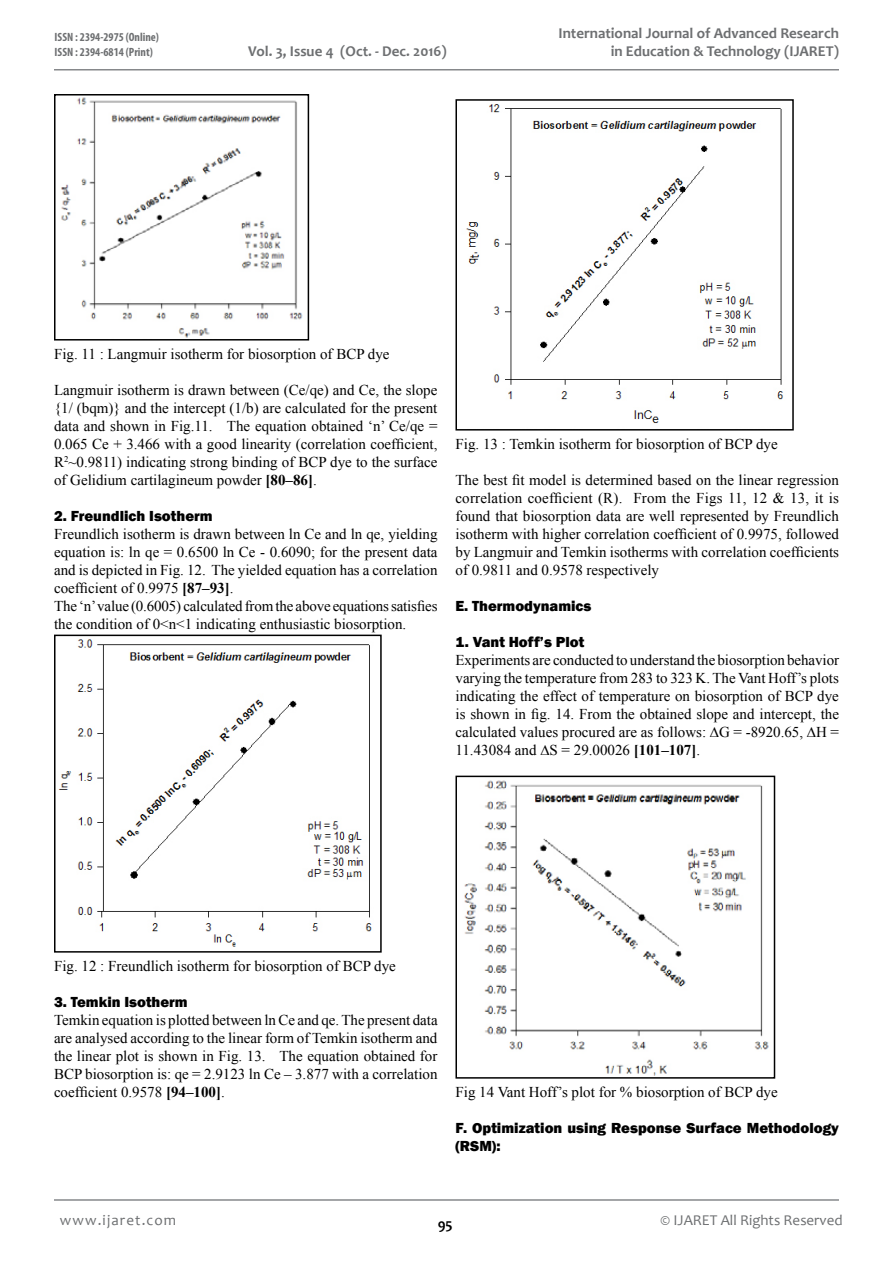
<style>
.page{position:relative;width:893px;height:1263px;background:#fff}
.page>*{position:absolute;margin:0;border:0;box-sizing:border-box;transform-origin:0 0}
.t1{font:15px/18px "Times New Roman";color:#000;text-align:justify}
.t2{font:800 15px/18px "Franklin Gothic";color:#000}
.t3{font:700 15px/18px "Candara";color:#6d6f71;text-align:right}
.t4{font:15px "Candara";color:#6d6f71}
.t5{font:15px "Candara";letter-spacing:.075em;color:#6d6f71}
.t6{font:700 15px "Candara";color:#000}
.t7{font:700 condensed 12px/14.4px "Myriad Pro";color:#6d6f71}
.s1{font-weight:700}
</style>
<div class="page">
<hr style="left:54px;top:69px;width:785px;height:2px;background:#86888b">
<hr style="left:54px;top:1199px;width:785px;height:2px;background:#86888b">
<img style="left:61px;top:97px;width:242px;height:240px">
<div style="left:54px;top:94px;width:255px;height:246px;border:2px solid #000"></div>
<img style="left:58px;top:639px;width:314px;height:308px">
<div style="left:54px;top:635px;width:328px;height:318px;border:2px solid #000"></div>
<img style="left:466px;top:104px;width:317px;height:319px">
<div style="left:455px;top:99px;width:339px;height:331px;border:2px solid #000"></div>
<img style="left:464px;top:780px;width:305px;height:296px">
<div style="left:455px;top:776px;width:320px;height:303px;border:2px solid #000"></div>
<p class="t7" style="left:55px;top:30px;width:106px">ISSN : 2394-2975 (Online)<br>ISSN : 2394-6814 (Print)</p>
<p class="t3" style="left:248px;top:42px;width:200px">Vol. 3, Issue 4 (Oct. - Dec. 2016)</p>
<p class="t3" style="left:558px;top:24px;width:282px">International Journal of Advanced Research in Education &amp; Technology (IJARET)</p>
<p class="t1" style="left:54px;top:344px;width:337px">Fig. 11 : Langmuir isotherm for biosorption of BCP dye</p>
<p class="t1" style="left:54px;top:380px;width:385px">Langmuir isotherm is drawn between (Ce/qe) and Ce, the slope {1/ (bqm)} and the intercept (1/b) are calculated for the present data and shown in Fig.11. The equation obtained ‘n’ Ce/qe = 0.065 Ce + 3.466 with a good linearity (correlation coefficient, R<sup>2</sup>~0.9811) indicating strong binding of BCP dye to the surface of Gelidium cartilagineum powder <span class="s1">[80–86]</span>.</p>
<p class="t2" style="left:54px;top:506px;width:160px">2. Freundlich Isotherm</p>
<p class="t1" style="left:54px;top:524px;width:385px;text-align:left">Freundlich isotherm is drawn between ln Ce and ln qe, yielding equation is: ln qe = 0.6500 ln Ce - 0.6090; for the present data and is depicted in Fig. 12. The yielded equation has a correlation coefficient of 0.9975 <span class="s1">[87–93]</span>.<br>The ‘n’ value (0.6005) calculated from the above equations satisfies the condition of 0&lt;n&lt;1 indicating enthusiastic biosorption.</p>
<p class="t1" style="left:455px;top:434px;width:324px">Fig. 13 : Temkin isotherm for biosorption of BCP dye</p>
<p class="t1" style="left:455px;top:470px;width:385px">The best fit model is determined based on the linear regression correlation coefficient (R). From the Figs 11, 12 &amp; 13, it is found that biosorption data are well represented by Freundlich isotherm with higher correlation coefficient of 0.9975, followed by Langmuir and Temkin isotherms with correlation coefficients of 0.9811 and 0.9578 respectively</p>
<p class="t2" style="left:455px;top:596px;width:137px">E. Thermodynamics</p>
<p class="t2" style="left:455px;top:632px;width:130px">1. Vant Hoff’s Plot</p>
<p class="t1" style="left:455px;top:650px;width:385px">Experiments are conducted to understand the biosorption behavior varying the temperature from 283 to 323 K. The Vant Hoff’s plots indicating the effect of temperature on biosorption of BCP dye is shown in fig. 14. From the obtained slope and intercept, the calculated values procured are as follows: ∆G = -8920.65, ∆H = 11.43084 and ∆S = 29.00026 <span class="s1">[101–107]</span>.</p>
<p class="t1" style="left:54px;top:956px;width:343px">Fig. 12 : Freundlich isotherm for biosorption of BCP dye</p>
<p class="t2" style="left:54px;top:992px;width:135px">3. Temkin Isotherm</p>
<p class="t1" style="left:54px;top:1010px;width:385px">Temkin equation is plotted between ln Ce and qe. The present data are analysed according to the linear form of Temkin isotherm and the linear plot is shown in Fig. 13. The equation obtained for BCP biosorption is: qe = 2.9123 ln Ce – 3.877 with a correlation coefficient 0.9578 <span class="s1">[94–100]</span>.</p>
<p class="t1" style="left:455px;top:1082px;width:324px">Fig 14 Vant Hoff’s plot for % biosorption of BCP dye</p>
<p class="t2" style="left:455px;top:1118px;width:385px">F. Optimization using Response Surface Methodology (RSM):</p>
<p class="t5" style="left:60px;top:1210px;width:118px">www.ijaret.com</p>
<p class="t4" style="left:661px;top:1210px;width:184px">© IJARET All Rights Reserved</p>
<p class="t6" style="left:438px;top:1214px;width:17px">95</p>
</div>
